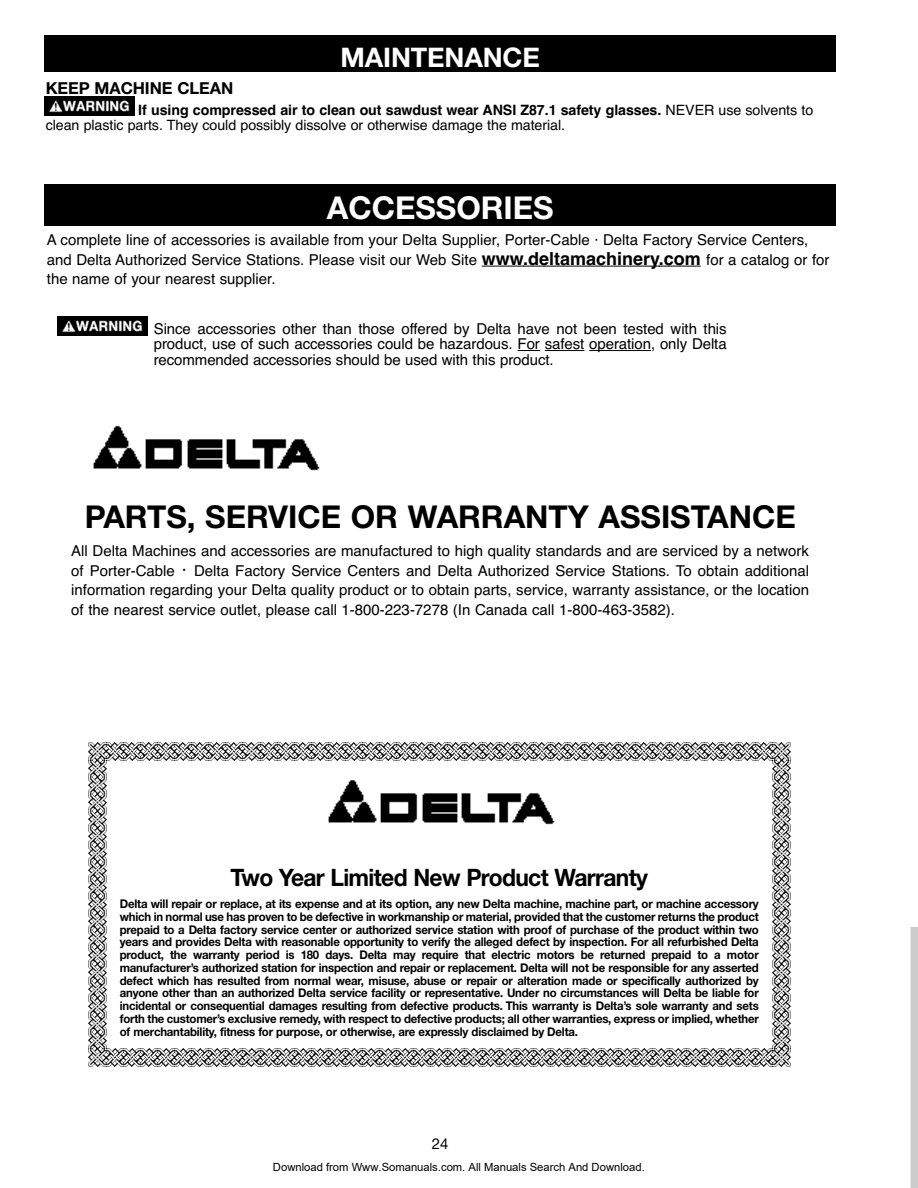
<style>
.page{position:relative;width:918px;height:1188px;background:#fff}
.page>*{position:absolute;margin:0;border:0;box-sizing:border-box;transform-origin:0 0}
.t1{font:700 31.5px "Helvetica Neue";color:#000}
.t2{font:700 31.5px "Helvetica Neue";color:#fff}
.t3{font:700 27px "Helvetica Neue";letter-spacing:-.005em;color:#fff}
.t4{font:700 24px "Helvetica Neue";letter-spacing:-.03em;color:#000;scale:.95 1}
.t5{font:700 16.5px "Helvetica Neue";letter-spacing:-.005em;color:#000}
.t6{font:15px/19.5px "Helvetica";color:#000;text-align:justify}
.t7{font:15px "Helvetica Neue";color:#000}
.t8{font:14.25px/15.8px "Helvetica";letter-spacing:-.005em;color:#000}
.t9{font:700 12px/12.8px "Helvetica Neue";letter-spacing:-.015em;color:#000;text-align:justify;scale:.95 1}
.t10{font:11.25px "Arial";color:#000}
.s1{font-weight:700}
.s2{font-weight:700;font-size:18px}
.s3{font-size:18px}
</style>
<div class="page">
<div style="left:910px;top:927px;width:7px;height:260px;background:#ccc"></div>
<img style="left:93px;top:425px;width:227px;height:46px">
<hr style="left:482px;top:266px;width:42px;height:1px;background:#000">
<hr style="left:523px;top:266px;width:137px;height:1px;background:#000">
<hr style="left:659px;top:266px;width:42px;height:1px;background:#000">
<svg style="left:518px;top:350px;width:22px;height:1px"></svg>
<hr style="left:545px;top:350px;width:39px;height:1px;background:#000">
<hr style="left:589px;top:350px;width:62px;height:1px;background:#000">
<img style="left:58px;top:316px;width:90px;height:20px">
<div style="left:44px;top:184px;width:792px;height:41px;background:#000"></div>
<img style="left:328px;top:780px;width:227px;height:45px">
<img style="left:88px;top:742px;width:702px;height:18px">
<img style="left:772px;top:761px;width:18px;height:305px">
<img style="left:88px;top:1048px;width:684px;height:18px">
<img style="left:88px;top:761px;width:18px;height:288px">
<div style="left:44px;top:35px;width:792px;height:37px;background:#000"></div>
<img style="left:44px;top:97px;width:90px;height:19px">
<h2 class="t3" style="left:341px;top:47px;width:201px">MAINTENANCE</h2>
<h3 class="t5" style="left:46px;top:83px;width:189px">KEEP MACHINE CLEAN</h3>
<p class="t8" style="left:46px;top:103px;width:769px;text-indent:92px"><span class="s1">If using compressed air to clean out sawdust wear ANSI Z87.1 safety glasses.</span> NEVER use solvents to clean plastic parts. They could possibly dissolve or otherwise damage the material.</p>
<h1 class="t2" style="left:327px;top:196px;width:228px">ACCESSORIES</h1>
<p class="t6" style="left:47px;top:231px;width:784px;text-align:left">A complete line of accessories is available from your Delta Supplier, Porter-Cable · Delta Factory Service Centers, and Delta Authorized Service Stations. Please visit our Web Site <span class="s2">www.deltamachinery.com</span> for a catalog or for the name of your nearest supplier.</p>
<p class="t6" style="left:154px;top:322px;width:574px;line-height:15.8px">Since accessories other than those offered by Delta have not been tested with this product, use of such accessories could be hazardous. For safest operation, only Delta recommended accessories should be used with this product.</p>
<h1 class="t1" style="left:85px;top:505px;width:713px">PARTS, SERVICE OR WARRANTY ASSISTANCE</h1>
<p class="t6" style="left:71px;top:543px;width:739px">All Delta Machines and accessories are manufactured to high quality standards and are serviced by a network of Porter-Cable <span class="s3">·</span> Delta Factory Service Centers and Delta Authorized Service Stations. To obtain additional information regarding your Delta quality product or to obtain parts, service, warranty assistance, or the location of the nearest service outlet, please call 1-800-223-7278 (In Canada call 1-800-463-3582).</p>
<h3 class="t4" style="left:231px;top:869px;width:441px">Two Year Limited New Product Warranty</h3>
<p class="t9" style="left:120px;top:899px;width:674px">Delta will repair or replace, at its expense and at its option, any new Delta machine, machine part, or machine accessory which in normal use has proven to be defective in workmanship or material, provided that the customer returns the product prepaid to a Delta factory service center or authorized service station with proof of purchase of the product within two years and provides Delta with reasonable opportunity to verify the alleged defect by inspection. For all refurbished Delta product, the warranty period is 180 days. Delta may require that electric motors be returned prepaid to a motor manufacturer’s authorized station for inspection and repair or replacement. Delta will not be responsible for any asserted defect which has resulted from normal wear, misuse, abuse or repair or alteration made or specifically authorized by anyone other than an authorized Delta service facility or representative. Under no circumstances will Delta be liable for incidental or consequential damages resulting from defective products. This warranty is Delta’s sole warranty and sets forth the customer’s exclusive remedy, with respect to defective products; all other warranties, express or implied, whether of merchantability, fitness for purpose, or otherwise, are expressly disclaimed by Delta.</p>
<p class="t7" style="left:432px;top:1138px;width:18px">24</p>
<p class="t10" style="left:273px;top:1160px;width:373px">Download from Www.Somanuals.com. All Manuals Search And Download.</p>
</div>
